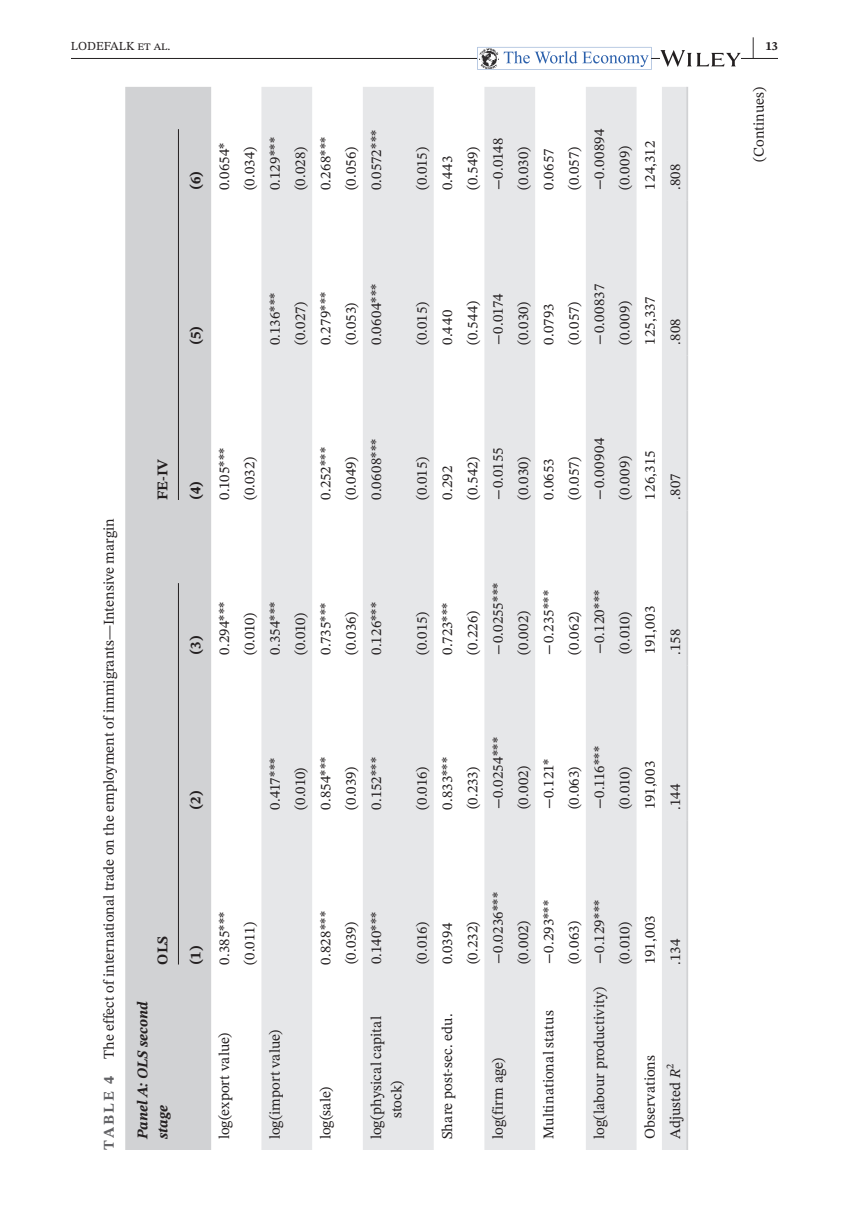
<style>
.page{position:relative;width:849px;height:1221px;background:#fff}
.page>*{position:absolute;margin:0;border:0;box-sizing:border-box;transform-origin:0 0}
.t1{font:700 24.5px "STIX Two Text";color:#231f20;scale:.45 1}
.t2{font:14.88px/20.1px "STIX Two Text";letter-spacing:.005em;color:#231f20}
.t3{font:700 14.88px "STIX Two Text";color:#231f20}
.t4{font:italic 700 14.88px/20.1px "STIX Two Text";color:#231f20}
.t5{font:12.25px "STIX Two Text";color:#231f20}
.t6{font:700 12.25px "STIX Two Text";color:#231f20}
.s1{font-weight:700;color:#636366}
.s2{font-style:italic}
</style>
<div class="page">
<hr style="left:71px;top:58px;width:706px;height:1px;background:#231f20">
<svg style="left:477px;top:47px;width:174px;height:23px"></svg>
<img style="left:479px;top:48px;width:19px;height:20px">
<svg style="left:660px;top:50px;width:80px;height:17px"></svg>
<div style="left:125px;top:87px;width:86px;height:1062px;background:#d1d2d4"></div>
<svg style="left:261px;top:87px;width:425px;height:1062px;fill:#e6e7e9"></svg>
<hr style="left:686px;top:975px;width:2px;height:174px;background:#d1d2d4">
<hr style="left:686px;top:820px;width:2px;height:155px;background:#d1d2d4">
<hr style="left:686px;top:665px;width:2px;height:155px;background:#d1d2d4">
<hr style="left:686px;top:510px;width:2px;height:155px;background:#d1d2d4">
<hr style="left:686px;top:355px;width:2px;height:155px;background:#d1d2d4">
<hr style="left:686px;top:201px;width:2px;height:154px;background:#d1d2d4">
<hr style="left:686px;top:87px;width:2px;height:114px;background:#d1d2d4">
<hr style="left:178px;top:583px;width:1px;height:381px;background:#231f20">
<hr style="left:178px;top:129px;width:1px;height:371px;background:#231f20">
<h1 class="t1" style="left:751px;top:28px;width:9px">|</h1>
<p class="t5" style="left:71px;top:37px;width:101px">LODEFALK et al.</p>
<p class="t6" style="left:765px;top:37px;width:14px">13</p>
<p class="t3" style="left:185px;top:190px;width:21px;rotate:-90deg">(6)</p>
<p class="t2" style="left:214px;top:190px;width:49px;rotate:-90deg">0.0654*</p>
<p class="t2" style="left:239px;top:190px;width:45px;rotate:-90deg">(0.034)</p>
<p class="t2" style="left:264px;top:190px;width:54px;rotate:-90deg">0.129***</p>
<p class="t2" style="left:290px;top:190px;width:45px;rotate:-90deg">(0.028)</p>
<p class="t2" style="left:315px;top:190px;width:55px;rotate:-90deg">0.268***</p>
<p class="t2" style="left:340px;top:190px;width:45px;rotate:-90deg">(0.056)</p>
<p class="t2" style="left:366px;top:190px;width:62px;rotate:-90deg">0.0572***</p>
<p class="t2" style="left:411px;top:190px;width:44px;rotate:-90deg">(0.015)</p>
<p class="t2" style="left:437px;top:190px;width:36px;rotate:-90deg">0.443</p>
<p class="t2" style="left:462px;top:190px;width:45px;rotate:-90deg">(0.549)</p>
<p class="t2" style="left:487px;top:190px;width:54px;rotate:-90deg">−0.0148</p>
<p class="t2" style="left:513px;top:190px;width:45px;rotate:-90deg">(0.030)</p>
<p class="t2" style="left:538px;top:190px;width:43px;rotate:-90deg">0.0657</p>
<p class="t2" style="left:563px;top:190px;width:45px;rotate:-90deg">(0.057)</p>
<p class="t2" style="left:589px;top:190px;width:63px;rotate:-90deg">−0.00894</p>
<p class="t2" style="left:614px;top:190px;width:45px;rotate:-90deg">(0.009)</p>
<p class="t2" style="left:639px;top:190px;width:51px;rotate:-90deg">124,312</p>
<p class="t2" style="left:665px;top:190px;width:28px;rotate:-90deg">.808</p>
<p class="t3" style="left:185px;top:345px;width:21px;rotate:-90deg">(5)</p>
<p class="t2" style="left:264px;top:345px;width:54px;rotate:-90deg">0.136***</p>
<p class="t2" style="left:290px;top:345px;width:45px;rotate:-90deg">(0.027)</p>
<p class="t2" style="left:315px;top:345px;width:55px;rotate:-90deg">0.279***</p>
<p class="t2" style="left:340px;top:345px;width:44px;rotate:-90deg">(0.053)</p>
<p class="t2" style="left:366px;top:345px;width:63px;rotate:-90deg">0.0604***</p>
<p class="t2" style="left:411px;top:345px;width:44px;rotate:-90deg">(0.015)</p>
<p class="t2" style="left:437px;top:345px;width:36px;rotate:-90deg">0.440</p>
<p class="t2" style="left:462px;top:345px;width:45px;rotate:-90deg">(0.544)</p>
<p class="t2" style="left:487px;top:345px;width:53px;rotate:-90deg">−0.0174</p>
<p class="t2" style="left:513px;top:345px;width:45px;rotate:-90deg">(0.030)</p>
<p class="t2" style="left:538px;top:345px;width:43px;rotate:-90deg">0.0793</p>
<p class="t2" style="left:563px;top:345px;width:45px;rotate:-90deg">(0.057)</p>
<p class="t2" style="left:589px;top:345px;width:62px;rotate:-90deg">−0.00837</p>
<p class="t2" style="left:614px;top:345px;width:45px;rotate:-90deg">(0.009)</p>
<p class="t2" style="left:639px;top:345px;width:50px;rotate:-90deg">125,337</p>
<p class="t2" style="left:665px;top:345px;width:28px;rotate:-90deg">.808</p>
<p class="t2" style="left:99px;top:1149px;width:633px;rotate:-90deg"><span class="s1">TABLE 4</span> The effect of international trade on the employment of immigrants—Intensive margin</p>
<p class="t3" style="left:152px;top:500px;width:42px;rotate:-90deg">FE-IV</p>
<p class="t3" style="left:185px;top:500px;width:21px;rotate:-90deg">(4)</p>
<p class="t2" style="left:214px;top:500px;width:54px;rotate:-90deg">0.105***</p>
<p class="t2" style="left:239px;top:500px;width:44px;rotate:-90deg">(0.032)</p>
<p class="t2" style="left:315px;top:500px;width:54px;rotate:-90deg">0.252***</p>
<p class="t2" style="left:340px;top:500px;width:45px;rotate:-90deg">(0.049)</p>
<p class="t2" style="left:366px;top:500px;width:63px;rotate:-90deg">0.0608***</p>
<p class="t2" style="left:411px;top:500px;width:44px;rotate:-90deg">(0.015)</p>
<p class="t2" style="left:437px;top:500px;width:36px;rotate:-90deg">0.292</p>
<p class="t2" style="left:462px;top:499px;width:45px;rotate:-90deg">(0.542)</p>
<p class="t2" style="left:487px;top:499px;width:53px;rotate:-90deg">−0.0155</p>
<p class="t2" style="left:513px;top:499px;width:45px;rotate:-90deg">(0.030)</p>
<p class="t2" style="left:538px;top:499px;width:43px;rotate:-90deg">0.0653</p>
<p class="t2" style="left:563px;top:499px;width:45px;rotate:-90deg">(0.057)</p>
<p class="t2" style="left:589px;top:499px;width:63px;rotate:-90deg">−0.00904</p>
<p class="t2" style="left:614px;top:499px;width:45px;rotate:-90deg">(0.009)</p>
<p class="t2" style="left:639px;top:499px;width:50px;rotate:-90deg">126,315</p>
<p class="t2" style="left:665px;top:500px;width:28px;rotate:-90deg">.807</p>
<p class="t3" style="left:185px;top:654px;width:21px;rotate:-90deg">(3)</p>
<p class="t2" style="left:214px;top:654px;width:55px;rotate:-90deg">0.294***</p>
<p class="t2" style="left:239px;top:654px;width:44px;rotate:-90deg">(0.010)</p>
<p class="t2" style="left:264px;top:654px;width:54px;rotate:-90deg">0.354***</p>
<p class="t2" style="left:290px;top:654px;width:44px;rotate:-90deg">(0.010)</p>
<p class="t2" style="left:315px;top:654px;width:54px;rotate:-90deg">0.735***</p>
<p class="t2" style="left:340px;top:654px;width:45px;rotate:-90deg">(0.036)</p>
<p class="t2" style="left:366px;top:654px;width:54px;rotate:-90deg">0.126***</p>
<p class="t3" style="left:185px;top:809px;width:21px;rotate:-90deg">(2)</p>
<p class="t2" style="left:264px;top:809px;width:53px;rotate:-90deg">0.417***</p>
<p class="t2" style="left:290px;top:809px;width:44px;rotate:-90deg">(0.010)</p>
<p class="t2" style="left:315px;top:809px;width:55px;rotate:-90deg">0.854***</p>
<p class="t2" style="left:340px;top:809px;width:44px;rotate:-90deg">(0.039)</p>
<p class="t2" style="left:366px;top:809px;width:54px;rotate:-90deg">0.152***</p>
<p class="t2" style="left:411px;top:654px;width:44px;rotate:-90deg">(0.015)</p>
<p class="t2" style="left:437px;top:654px;width:54px;rotate:-90deg">0.723***</p>
<p class="t2" style="left:462px;top:654px;width:45px;rotate:-90deg">(0.226)</p>
<p class="t2" style="left:487px;top:654px;width:73px;rotate:-90deg">−0.0255***</p>
<p class="t2" style="left:513px;top:654px;width:45px;rotate:-90deg">(0.002)</p>
<p class="t2" style="left:538px;top:654px;width:66px;rotate:-90deg">−0.235***</p>
<p class="t2" style="left:563px;top:654px;width:45px;rotate:-90deg">(0.062)</p>
<p class="t2" style="left:589px;top:654px;width:66px;rotate:-90deg">−0.120***</p>
<p class="t2" style="left:614px;top:654px;width:44px;rotate:-90deg">(0.010)</p>
<p class="t2" style="left:639px;top:654px;width:50px;rotate:-90deg">191,003</p>
<p class="t2" style="left:665px;top:654px;width:27px;rotate:-90deg">.158</p>
<p class="t2" style="left:411px;top:809px;width:44px;rotate:-90deg">(0.016)</p>
<p class="t2" style="left:437px;top:809px;width:54px;rotate:-90deg">0.833***</p>
<p class="t2" style="left:462px;top:809px;width:44px;rotate:-90deg">(0.233)</p>
<p class="t2" style="left:487px;top:809px;width:74px;rotate:-90deg">−0.0254***</p>
<p class="t2" style="left:513px;top:809px;width:45px;rotate:-90deg">(0.002)</p>
<p class="t2" style="left:538px;top:809px;width:52px;rotate:-90deg">−0.121*</p>
<p class="t2" style="left:563px;top:809px;width:44px;rotate:-90deg">(0.063)</p>
<p class="t2" style="left:589px;top:809px;width:65px;rotate:-90deg">−0.116***</p>
<p class="t2" style="left:614px;top:809px;width:44px;rotate:-90deg">(0.010)</p>
<p class="t2" style="left:639px;top:809px;width:50px;rotate:-90deg">191,003</p>
<p class="t2" style="left:665px;top:809px;width:27px;rotate:-90deg">.144</p>
<p class="t3" style="left:152px;top:964px;width:30px;rotate:-90deg">OLS</p>
<p class="t4" style="left:133px;top:1139px;width:140px;rotate:-90deg">Panel A: OLS second stage</p>
<p class="t3" style="left:185px;top:964px;width:21px;rotate:-90deg">(1)</p>
<p class="t2" style="left:214px;top:964px;width:55px;rotate:-90deg">0.385***</p>
<p class="t2" style="left:239px;top:964px;width:44px;rotate:-90deg">(0.011)</p>
<p class="t2" style="left:214px;top:1139px;width:108px;rotate:-90deg">log(export value)</p>
<p class="t2" style="left:264px;top:1139px;width:111px;rotate:-90deg">log(import value)</p>
<p class="t2" style="left:315px;top:964px;width:55px;rotate:-90deg">0.828***</p>
<p class="t2" style="left:340px;top:964px;width:44px;rotate:-90deg">(0.039)</p>
<p class="t2" style="left:366px;top:964px;width:54px;rotate:-90deg">0.140***</p>
<p class="t2" style="left:411px;top:964px;width:44px;rotate:-90deg">(0.016)</p>
<p class="t2" style="left:437px;top:964px;width:43px;rotate:-90deg">0.0394</p>
<p class="t2" style="left:462px;top:964px;width:44px;rotate:-90deg">(0.232)</p>
<p class="t2" style="left:487px;top:964px;width:73px;rotate:-90deg">−0.0236***</p>
<p class="t2" style="left:513px;top:964px;width:45px;rotate:-90deg">(0.002)</p>
<p class="t2" style="left:538px;top:964px;width:66px;rotate:-90deg">−0.293***</p>
<p class="t2" style="left:315px;top:1139px;width:54px;rotate:-90deg">log(sale)</p>
<p class="t2" style="left:366px;top:1118px;width:104px;text-indent:-21px;rotate:-90deg">log(physical capital stock)</p>
<p class="t2" style="left:437px;top:1139px;width:127px;rotate:-90deg">Share post-sec. edu.</p>
<p class="t2" style="left:487px;top:1139px;width:83px;rotate:-90deg">log(firm age)</p>
<p class="t2" style="left:538px;top:1139px;width:131px;rotate:-90deg">Multinational status</p>
<p class="t2" style="left:563px;top:964px;width:44px;rotate:-90deg">(0.063)</p>
<p class="t2" style="left:589px;top:964px;width:66px;rotate:-90deg">−0.129***</p>
<p class="t2" style="left:589px;top:1139px;width:154px;rotate:-90deg">log(labour productivity)</p>
<p class="t2" style="left:614px;top:964px;width:44px;rotate:-90deg">(0.010)</p>
<p class="t2" style="left:639px;top:964px;width:50px;rotate:-90deg">191,003</p>
<p class="t2" style="left:665px;top:964px;width:28px;rotate:-90deg">.134</p>
<p class="t2" style="left:639px;top:1138px;width:86px;rotate:-90deg">Observations</p>
<p class="t2" style="left:665px;top:1138px;width:76px;rotate:-90deg">Adjusted <span class="s2">R</span><sup>2</sup></p>
<p class="t2" style="left:748px;top:162px;width:77px;rotate:-90deg">(Continues)</p>
</div>
